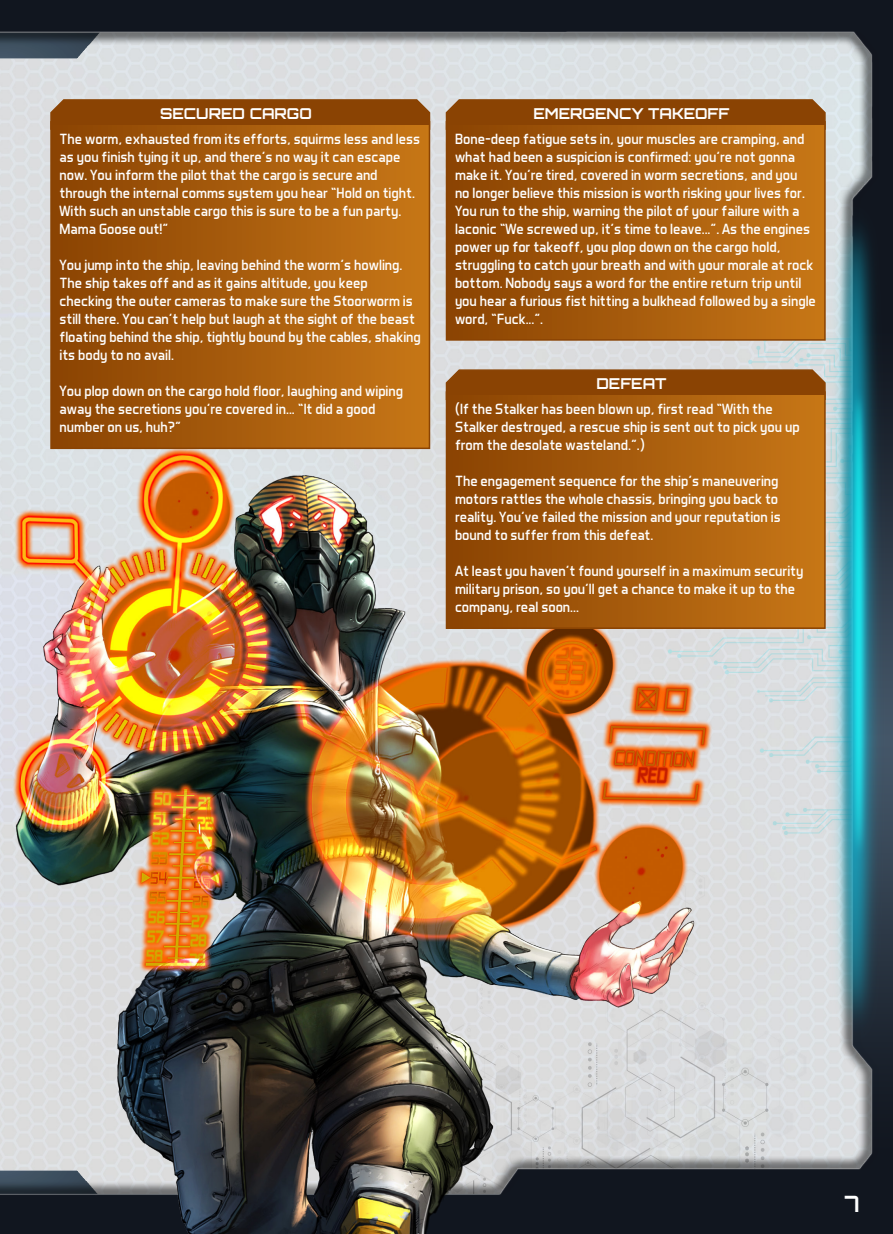
<style>
.page{position:relative;width:893px;height:1234px;background:#fff}
.page>*{position:absolute;margin:0;border:0;box-sizing:border-box;transform-origin:0 0}
.t1{font:700 22.5px "Orbitron";color:#fff}
.t2{font:15px/18px "Aero Matics";color:#fff}
.t3{font:700 15px "Orbitron";color:#fff}
</style>
<div class="page">
<img style="left:0;top:0;width:893px;height:1233px">
<img style="left:0;top:448px;width:809px;height:785px">
<svg style="left:50px;top:98px;width:381px;height:33px"></svg>
<div style="left:51px;top:125px;width:378px;height:323px;background:linear-gradient(to right,#8a4302,#c67617)"></div>
<div style="left:50px;top:120px;width:380px;height:329px;border:2px solid #8a4303"></div>
<svg style="left:445px;top:98px;width:381px;height:33px"></svg>
<div style="left:446px;top:125px;width:379px;height:215px;background:linear-gradient(to right,#894302,#c77617)"></div>
<div style="left:446px;top:120px;width:380px;height:220px;border:2px solid #8a4303"></div>
<svg style="left:445px;top:368px;width:381px;height:33px"></svg>
<div style="left:446px;top:395px;width:379px;height:233px;background:linear-gradient(to right,#894302,#c77617)"></div>
<div style="left:446px;top:390px;width:380px;height:238px;border:2px solid #8a4303"></div>
<p class="t3" style="left:160px;top:104px;width:153px">SECURED CARGO</p>
<p class="t2" style="left:60px;top:130px;width:362px">The worm, exhausted from its efforts, squirms less and less as you finish tying it up, and there’s no way it can escape now. You inform the pilot that the cargo is secure and through the internal comms system you hear “Hold on tight.<br>With such an unstable cargo this is sure to be a fun party.<br>Mama Goose out!”</p>
<p class="t2" style="left:60px;top:256px;width:363px">You jump into the ship, leaving behind the worm’s howling.<br>The ship takes off and as it gains altitude, you keep checking the outer cameras to make sure the Stoorworm is still there. You can’t help but laugh at the sight of the beast floating behind the ship, tightly bound by the cables, shaking its body to no avail.</p>
<p class="t2" style="left:60px;top:382px;width:345px">You plop down on the cargo hold floor, laughing and wiping away the secretions you’re covered in... “It did a good number on us, huh?”</p>
<p class="t3" style="left:534px;top:104px;width:197px">EMERGENCY TAKEOFF</p>
<p class="t2" style="left:455px;top:130px;width:362px">Bone-deep fatigue sets in, your muscles are cramping, and what had been a suspicion is confirmed: you’re not gonna make it. You’re tired, covered in worm secretions, and you no longer believe this mission is worth risking your lives for.<br>You run to the ship, warning the pilot of your failure with a laconic “We screwed up, it’s time to leave...”. As the engines power up for takeoff, you plop down on the cargo hold, struggling to catch your breath and with your morale at rock bottom. Nobody says a word for the entire return trip until you hear a furious fist hitting a bulkhead followed by a single word, “Fuck...”.</p>
<p class="t3" style="left:596px;top:374px;width:72px">DEFEAT</p>
<p class="t2" style="left:455px;top:400px;width:346px">(If the Stalker has been blown up, first read “With the<br>Stalker destroyed, a rescue ship is sent out to pick you up from the desolate wasteland.”.)</p>
<p class="t2" style="left:455px;top:472px;width:327px">The engagement sequence for the ship’s maneuvering motors rattles the whole chassis, bringing you back to reality. You’ve failed the mission and your reputation is bound to suffer from this defeat.</p>
<p class="t2" style="left:455px;top:562px;width:350px">At least you haven’t found yourself in a maximum security military prison, so you’ll get a chance to make it up to the company, real soon...</p>
<h1 class="t1" style="left:845px;top:1189px;width:16px">7</h1>
</div>
